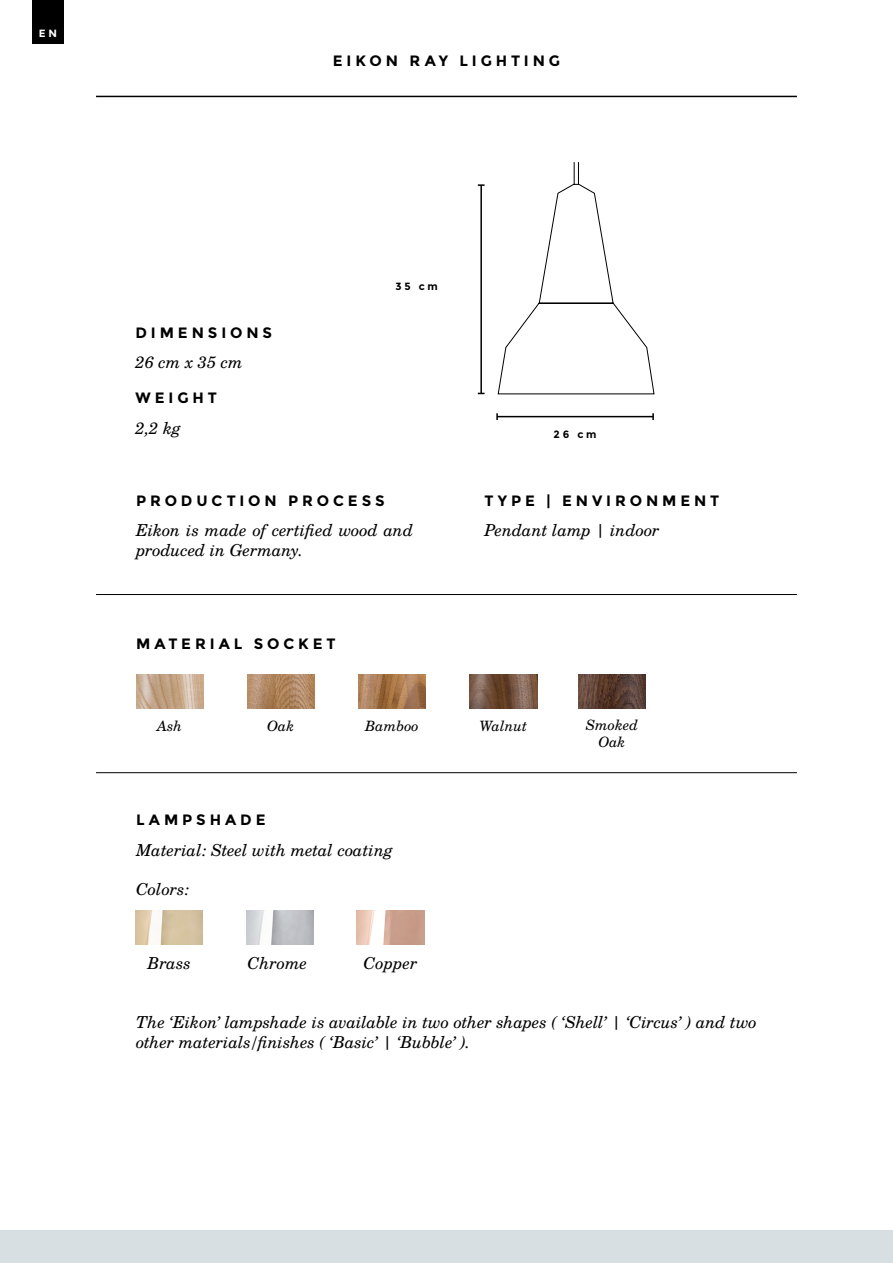
<style>
.page{position:relative;width:893px;height:1263px;background:#fff}
.page>*{position:absolute;margin:0;border:0;box-sizing:border-box;transform-origin:0 0}
.t1{font:italic 16.5px/19.8px "Te X Gyre Schola";color:#000}
.t2{font:700 15px "Montserrat";letter-spacing:.26em;color:#000}
.t3{font:italic 14.25px/17.1px "Te X Gyre Schola";color:#000;text-align:center}
.t4{font:700 10.5px "Montserrat";color:#000}
.t5{font:700 10.5px "Montserrat";color:#fff}
</style>
<div class="page">
<hr style="left:96px;top:96px;width:701px;height:1px;background:#000">
<div style="left:32px;top:0;width:32px;height:44px;background:#000"></div>
<hr style="left:96px;top:594px;width:701px;height:1px;background:#000">
<hr style="left:96px;top:772px;width:701px;height:1px;background:#000">
<hr style="left:480px;top:185px;width:2px;height:208px;background:#000">
<svg style="left:478px;top:184px;width:7px;height:2px"></svg>
<hr style="left:497px;top:416px;width:156px;height:1px;background:#000">
<svg style="left:496px;top:413px;width:2px;height:7px"></svg>
<svg style="left:652px;top:413px;width:2px;height:7px"></svg>
<svg style="left:497px;top:162px;width:158px;height:233px"></svg>
<img style="left:135px;top:911px;width:68px;height:34px">
<img style="left:357px;top:911px;width:67px;height:34px">
<img style="left:246px;top:911px;width:67px;height:34px">
<img style="left:136px;top:675px;width:67px;height:34px">
<img style="left:358px;top:675px;width:67px;height:34px">
<img style="left:247px;top:675px;width:67px;height:34px">
<img style="left:578px;top:675px;width:67px;height:34px">
<img style="left:469px;top:675px;width:68px;height:34px">
<div style="left:0;top:1230px;width:893px;height:33px;background:#d8dfe2"></div>
<p class="t5" style="left:39px;top:27px;width:20px">E N</p>
<p class="t2" style="left:333px;top:52px;width:229px">EIKON RAY LIGHTING</p>
<p class="t2" style="left:135px;top:323px;width:138px">DIMENSIONS</p>
<p class="t1" style="left:135px;top:351px;width:109px">26 cm x 35 cm</p>
<p class="t2" style="left:135px;top:389px;width:83px">WEIGHT</p>
<p class="t1" style="left:135px;top:417px;width:47px">2,2 kg</p>
<p class="t4" style="left:395px;top:280px;width:44px">35 CM</p>
<p class="t2" style="left:136px;top:492px;width:250px">PRODUCTION PROCESS</p>
<p class="t1" style="left:136px;top:520px;width:279px">Eikon is made of certified wood and produced in Germany.</p>
<p class="t2" style="left:136px;top:635px;width:201px">MATERIAL SOCKET</p>
<p class="t4" style="left:554px;top:428px;width:45px">26 CM</p>
<p class="t2" style="left:484px;top:492px;width:236px">TYPE | ENVIRONMENT</p>
<p class="t1" style="left:484px;top:520px;width:177px">Pendant lamp | indoor</p>
<p class="t3" style="left:157px;top:716px;width:27px">Ash</p>
<p class="t3" style="left:267px;top:716px;width:29px">Oak</p>
<p class="t3" style="left:365px;top:716px;width:55px">Bamboo</p>
<p class="t3" style="left:586px;top:716px;width:54px">Smoked<br>Oak</p>
<p class="t3" style="left:480px;top:716px;width:49px">Walnut</p>
<p class="t2" style="left:136px;top:811px;width:131px">LAMPSHADE</p>
<p class="t1" style="left:136px;top:839px;width:258px">Material: Steel with metal coating</p>
<p class="t1" style="left:136px;top:879px;width:54px">Colors:</p>
<p class="t1" style="left:147px;top:952px;width:45px">Brass</p>
<p class="t1" style="left:248px;top:952px;width:61px">Chrome</p>
<p class="t1" style="left:364px;top:952px;width:55px">Copper</p>
<p class="t1" style="left:136px;top:1011px;width:622px">The ‘Eikon’ lampshade is available in two other shapes ( ‘Shell’ | ‘Circus’ ) and two other materials/finishes ( ‘Basic’ | ‘Bubble’ ).</p>
</div>
